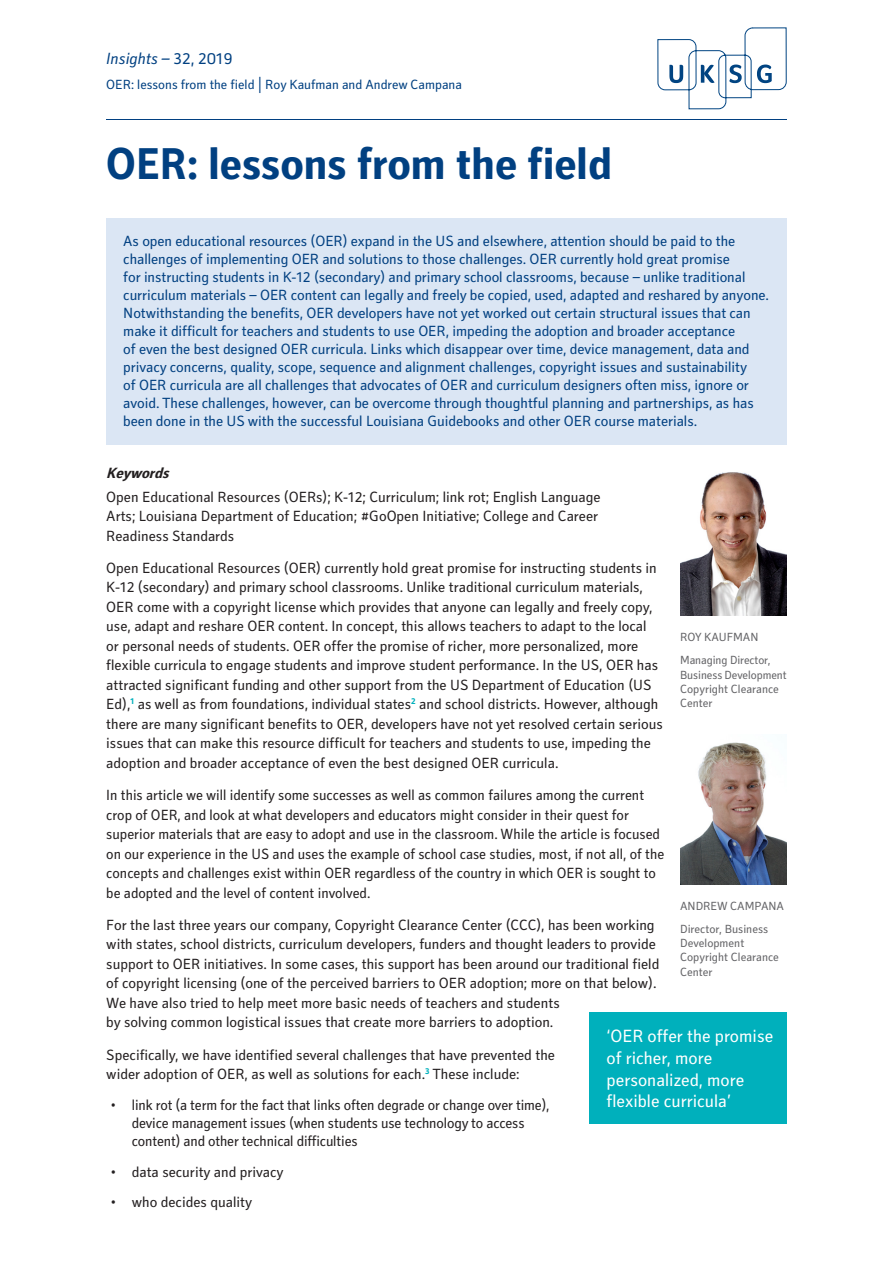
<style>
.page{position:relative;width:893px;height:1263px;background:#fff}
.page>*{position:absolute;margin:0;border:0;box-sizing:border-box;transform-origin:0 0}
.Main_Headline{font:700 45px "Secca Std";color:#014081}
.Stand_out_quote{font:18px/21.6px "Secca Std";color:#fff}
.Title_-_Series_-_Dat{font:italic 16.5px "Secca Std";color:#014081}
.Body{font:15px/19.5px "Secca Std";color:#231f20}
.Extract_Box{font:15px/18px "Secca Std";letter-spacing:-.005em;color:#014081}
.C-Style_Heading_BI{font:italic 700 15px "Secca Std";color:#231f20}
.Title_-_Aiuthor{font:13.5px "Secca Std";color:#014081}
.t1{font:12px/14.4px "Secca Std";color:#636366}
.s1{font-style:normal}
</style>
<div class="page">
<div style="left:106px;top:218px;width:681px;height:226px;background:#dbe6f4"></div>
<hr style="left:106px;top:119px;width:681px;height:1px;background:#014081">
<svg style="left:657px;top:27px;width:130px;height:82px"></svg>
<div style="left:590px;top:1012px;width:197px;height:112px;background:#00b0bc"></div>
<img style="left:680px;top:472px;width:107px;height:144px">
<img style="left:680px;top:742px;width:107px;height:142px">
<p class="Title_-_Series_-_Dat" style="left:106px;top:49px;width:128px">Insights <span class="s1">– 32, 2019</span></p>
<p class="Title_-_Aiuthor" style="left:106px;top:77px;width:357px">OER: lessons from the field | Roy Kaufman and Andrew Campana</p>
<p class="Main_Headline" style="left:106px;top:139px;width:507px">OER: lessons from the field</p>
<p class="Extract_Box" style="left:123px;top:233px;width:647px">As open educational resources (OER) expand in the US and elsewhere, attention should be paid to the challenges of implementing OER and solutions to those challenges. OER currently hold great promise<br>for instructing students in K-12 (secondary) and primary school classrooms, because – unlike traditional curriculum materials – OER content can legally and freely be copied, used, adapted and reshared by anyone.<br>Notwithstanding the benefits, OER developers have not yet worked out certain structural issues that can make it difficult for teachers and students to use OER, impeding the adoption and broader acceptance<br>of even the best designed OER curricula. Links which disappear over time, device management, data and privacy concerns, quality, scope, sequence and alignment challenges, copyright issues and sustainability<br>of OER curricula are all challenges that advocates of OER and curriculum designers often miss, ignore or avoid. These challenges, however, can be overcome through thoughtful planning and partnerships, as has been done in the US with the successful Louisiana Guidebooks and other OER course materials.</p>
<p class="C-Style_Heading_BI" style="left:106px;top:464px;width:68px">Keywords</p>
<p class="Body" style="left:106px;top:487px;width:496px">Open Educational Resources (OERs); K-12; Curriculum; link rot; English Language<br>Arts; Louisiana Department of Education; #GoOpen Initiative; College and Career<br>Readiness Standards</p>
<p class="Body" style="left:106px;top:559px;width:558px">Open Educational Resources (OER) currently hold great promise for instructing students in K-12 (secondary) and primary school classrooms. Unlike traditional curriculum materials, OER come with a copyright license which provides that anyone can legally and freely copy, use, adapt and reshare OER content. In concept, this allows teachers to adapt to the local or personal needs of students. OER offer the promise of richer, more personalized, more flexible curricula to engage students and improve student performance. In the US, OER has attracted significant funding and other support from the US Department of Education (US Ed),<sup>1</sup> as well as from foundations, individual states<sup>2</sup> and school districts. However, although there are many significant benefits to OER, developers have not yet resolved certain serious issues that can make this resource difficult for teachers and students to use, impeding the adoption and broader acceptance of even the best designed OER curricula.</p>
<p class="Body" style="left:106px;top:786px;width:559px">In this article we will identify some successes as well as common failures among the current crop of OER, and look at what developers and educators might consider in their quest for superior materials that are easy to adopt and use in the classroom. While the article is focused on our experience in the US and uses the example of school case studies, most, if not all, of the concepts and challenges exist within OER regardless of the country in which OER is sought to be adopted and the level of content involved.</p>
<p class="Body" style="left:106px;top:916px;width:554px">For the last three years our company, Copyright Clearance Center (CCC), has been working with states, school districts, curriculum developers, funders and thought leaders to provide support to OER initiatives. In some cases, this support has been around our traditional field of copyright licensing (one of the perceived barriers to OER adoption; more on that below).<br>We have also tried to help meet more basic needs of teachers and students<br>by solving common logistical issues that create more barriers to adoption.</p>
<p class="Body" style="left:106px;top:1045px;width:450px">Specifically, we have identified several challenges that have prevented the wider adoption of OER, as well as solutions for each.<sup>3</sup> These include:</p>
<p class="Body" style="left:132px;top:1096px;width:419px;line-height:18px;text-indent:-21px">• link rot (a term for the fact that links often degrade or change over time), device management issues (when students use technology to access content) and other technical difficulties</p>
<p class="Body" style="left:111px;top:1162px;width:175px">• data security and privacy</p>
<p class="Body" style="left:111px;top:1193px;width:143px">• who decides quality</p>
<p class="t1" style="left:680px;top:630px;width:80px">ROY KAUFMAN</p>
<p class="t1" style="left:680px;top:653px;width:108px">Managing Director,<br>Business Development</p>
<p class="t1" style="left:680px;top:682px;width:100px">Copyright Clearance<br>Center</p>
<p class="t1" style="left:680px;top:899px;width:105px">ANDREW CAMPANA</p>
<p class="t1" style="left:680px;top:922px;width:90px">Director, Business<br>Development</p>
<p class="t1" style="left:680px;top:950px;width:100px">Copyright Clearance<br>Center</p>
<p class="Stand_out_quote" style="left:607px;top:1026px;width:168px">‘OER offer the promise of richer, more personalized, more flexible curricula’</p>
</div>
